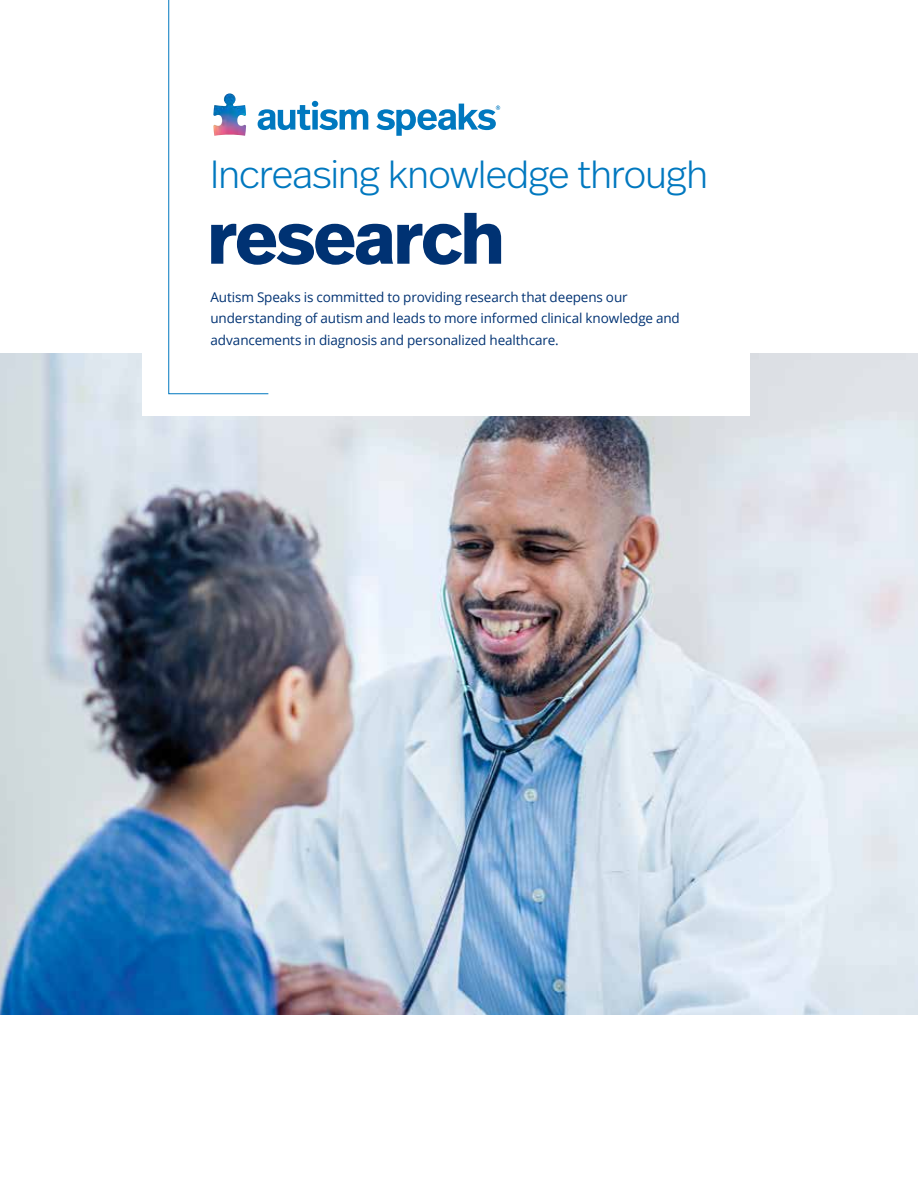
<style>
.page{position:relative;width:918px;height:1188px;background:#fff}
.page>*{position:absolute;margin:0;border:0;box-sizing:border-box;transform-origin:0 0}
.t1{font:700 72.6px "Real Head Pro";letter-spacing:-.015em;color:#003273}
.t2{font:300 39px "Real Head Pro";letter-spacing:-.015em;color:#0078bf}
.t3{font:13.5px/21.5px "Open Sans";letter-spacing:-.01em;color:#003273}
</style>
<div class="page">
<img style="left:0;top:353px;width:918px;height:662px">
<div style="left:143px;top:0;width:607px;height:415px;background:#fff"></div>
<svg style="left:376px;top:104px;width:124px;height:32px"></svg>
<svg style="left:168px;top:0;width:200px;height:394px"></svg>
<h2 class="t2" style="left:211px;top:147px;width:499px">Increasing knowledge through</h2>
<h1 class="t1" style="left:208px;top:185px;width:298px">research</h1>
<p class="t3" style="left:211px;top:286px;width:471px">Autism Speaks is committed to providing research that deepens our understanding of autism and leads to more informed clinical knowledge and advancements in diagnosis and personalized healthcare.</p>
</div>
